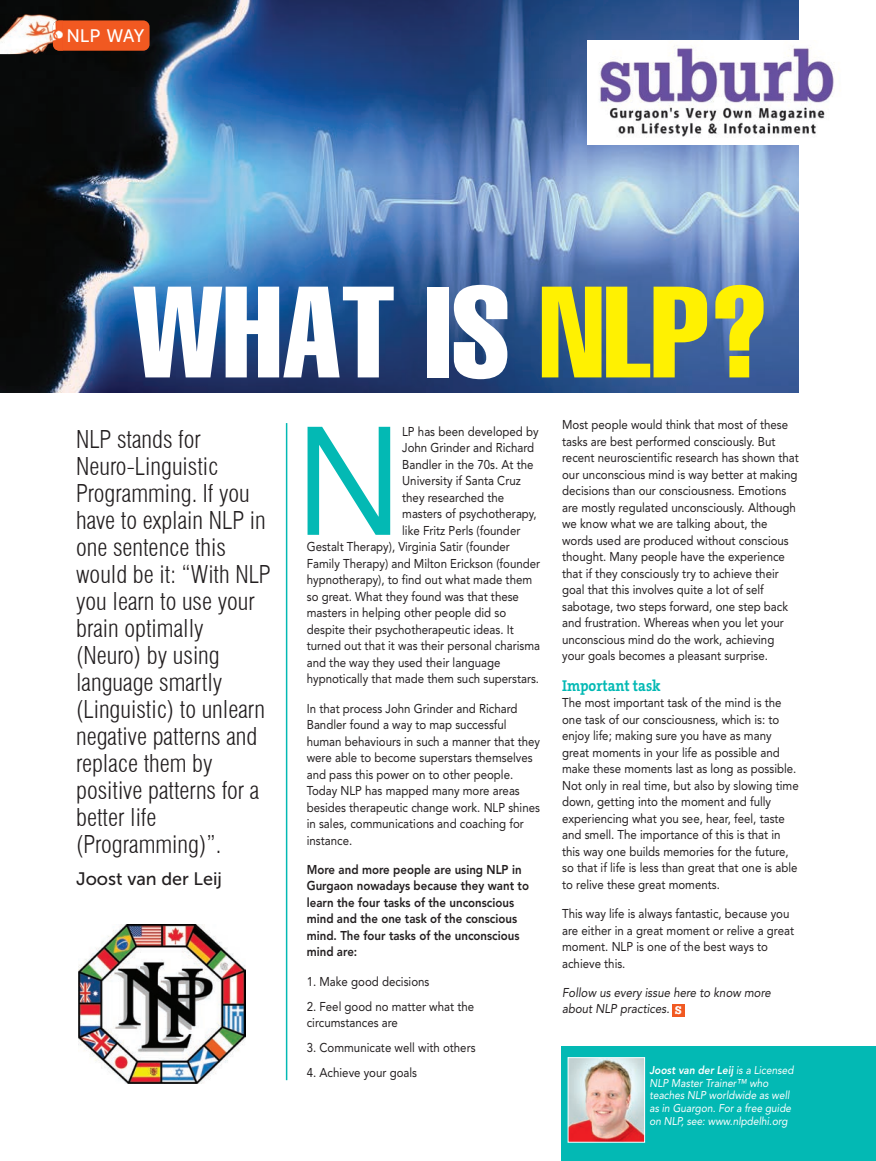
<style>
.page{position:relative;width:876px;height:1161px;background:#fff}
.page>*{position:absolute;margin:0;border:0;box-sizing:border-box;transform-origin:0 0}
.t1{font:152.55px "Avenir";color:#03b9b4;scale:.9 1}
.t2{font:127.5px "Helv Compressed";color:#fff}
.t3{font:300 condensed 24px/27px "Swiss 721 BT";color:#231f20}
.t4{font:18px "Museo Sans 500";color:#231f20}
.t5{font:18px "Museo Sans 500";letter-spacing:-.01em;color:#fff}
.t6{font:700 15.75px "The Serif B7";color:#03b9b4;scale:.9 1}
.t7{font:500 15px "Boton";color:#fff}
.t8{font:12.75px/16.5px "Avenir";color:#231f20;scale:.9 1}
.t9{font:800 12.75px/16.5px "Avenir";color:#231f20;scale:.9 1}
.t10{font:italic 12.75px/16.5px "Avenir";color:#231f20;scale:.9 1}
.t11{font:italic 11.25px/12.8px "Avenir";color:#fff;scale:.9 1}
.s1{color:#fff101}
.s2{font-weight:800}
</style>
<div class="page">
<div style="left:672px;top:1004px;width:13px;height:12px;background:#f15921"></div>
<img style="left:0;top:0;width:799px;height:392px">
<div style="left:53px;top:20px;width:97px;height:31px;background:#f15921;border-radius:6px"></div>
<img style="left:0;top:14px;width:63px;height:40px">
<img style="left:53px;top:20px;width:6px;height:31px">
<div style="left:561px;top:1046px;width:315px;height:115px;background:#03b9b4"></div>
<img style="left:570px;top:1059px;width:73px;height:81px">
<div style="left:568px;top:1057px;width:77px;height:85px;border:1px solid #fff"></div>
<img style="left:78px;top:925px;width:167px;height:159px">
<hr style="left:286px;top:423px;width:1px;height:657px;background:#03b9b4">
<img style="left:588px;top:40px;width:247px;height:105px">
<h3 class="t5" style="left:66px;top:25px;width:79px">NLP WAY</h3>
<h2 class="t2" style="left:133px;top:259px;width:637px">WHAT IS <span class="s1">NLP?</span></h2>
<p class="t3" style="left:76px;top:425px;width:196px">NLP stands for<br>Neuro-Linguistic<br>Programming. If you have to explain NLP in one sentence this would be it: “With NLP you learn to use your brain optimally (Neuro) by using language smartly (Linguistic) to unlearn negative patterns and replace them by positive patterns for a better life (Programming)”.</p>
<h3 class="t4" style="left:76px;top:869px;width:147px">Joost van der Leij</h3>
<h1 class="t1" style="left:295px;top:419px;width:120px">N</h1>
<p class="t8" style="left:402px;top:424px;width:153px">LP has been developed by</p>
<p class="t8" style="left:402px;top:441px;width:148px">John Grinder and Richard</p>
<p class="t8" style="left:402px;top:457px;width:147px">Bandler in the 70s. At the</p>
<p class="t8" style="left:402px;top:474px;width:133px">University if Santa Cruz</p>
<p class="t8" style="left:402px;top:490px;width:115px">they researched the</p>
<p class="t8" style="left:402px;top:507px;width:151px">masters of psychotherapy,</p>
<p class="t8" style="left:402px;top:523px;width:133px">like Fritz Perls (founder</p>
<p class="t8" style="left:307px;top:540px;width:227px">Gestalt Therapy), Virginia Satir (founder</p>
<p class="t8" style="left:307px;top:556px;width:261px">Family Therapy) and Milton Erickson (founder</p>
<p class="t8" style="left:307px;top:573px;width:252px">hypnotherapy), to find out what made them</p>
<p class="t8" style="left:307px;top:589px;width:237px">so great. What they found was that these</p>
<p class="t8" style="left:307px;top:606px;width:223px">masters in helping other people did so</p>
<p class="t8" style="left:307px;top:622px;width:232px">despite their psychotherapeutic ideas. It</p>
<p class="t8" style="left:307px;top:639px;width:261px">turned out that it was their personal charisma</p>
<p class="t8" style="left:307px;top:655px;width:217px">and the way they used their language</p>
<p class="t8" style="left:307px;top:672px;width:260px">hypnotically that made them such superstars.</p>
<p class="t8" style="left:307px;top:701px;width:261px">In that process John Grinder and Richard Bandler found a way to map successful human behaviours in such a manner that they were able to become superstars themselves and pass this power on to other people.<br>Today NLP has mapped many more areas besides therapeutic change work. NLP shines in sales, communications and coaching for instance.</p>
<p class="t9" style="left:307px;top:862px;width:248px">More and more people are using NLP in<br>Gurgaon nowadays because they want to learn the four tasks of the unconscious mind and the one task of the conscious mind. The four tasks of the unconscious mind are:</p>
<p class="t8" style="left:307px;top:974px;width:138px">1. Make good decisions</p>
<p class="t8" style="left:307px;top:999px;width:187px">2. Feel good no matter what the circumstances are</p>
<p class="t8" style="left:307px;top:1040px;width:189px">3. Communicate well with others</p>
<p class="t8" style="left:307px;top:1065px;width:124px">4. Achieve your goals</p>
<p class="t8" style="left:562px;top:417px;width:264px">Most people would think that most of these tasks are best performed consciously. But recent neuroscientific research has shown that our unconscious mind is way better at making decisions than our consciousness. Emotions are mostly regulated unconsciously. Although we know what we are talking about, the words used are produced without conscious thought. Many people have the experience that if they consciously try to achieve their goal that this involves quite a lot of self sabotage, two steps forward, one step back and frustration. Whereas when you let your unconscious mind do the work, achieving your goals becomes a pleasant surprise.</p>
<p class="t6" style="left:562px;top:677px;width:111px">Important task</p>
<p class="t8" style="left:562px;top:696px;width:264px">The most important task of the mind is the one task of our consciousness, which is: to enjoy life; making sure you have as many great moments in your life as possible and make these moments last as long as possible.<br>Not only in real time, but also by slowing time down, getting into the moment and fully experiencing what you see, hear, feel, taste and smell. The importance of this is that in this way one builds memories for the future, so that if life is less than great that one is able to relive these great moments.</p>
<p class="t8" style="left:562px;top:906px;width:259px">This way life is always fantastic, because you are either in a great moment or relive a great moment. NLP is one of the best ways to achieve this.</p>
<p class="t10" style="left:562px;top:985px;width:234px">Follow us every issue here to know more about NLP practices.</p>
<p class="t7" style="left:675px;top:1003px;width:9px">s</p>
<p class="t11" style="left:649px;top:1064px;width:162px"><span class="s2">Joost van der Leij</span> is a Licensed<br>NLP Master Trainer™ who teaches NLP worldwide as well as in Guargon. For a free guide on NLP, see: www.nlpdelhi.org</p>
</div>
